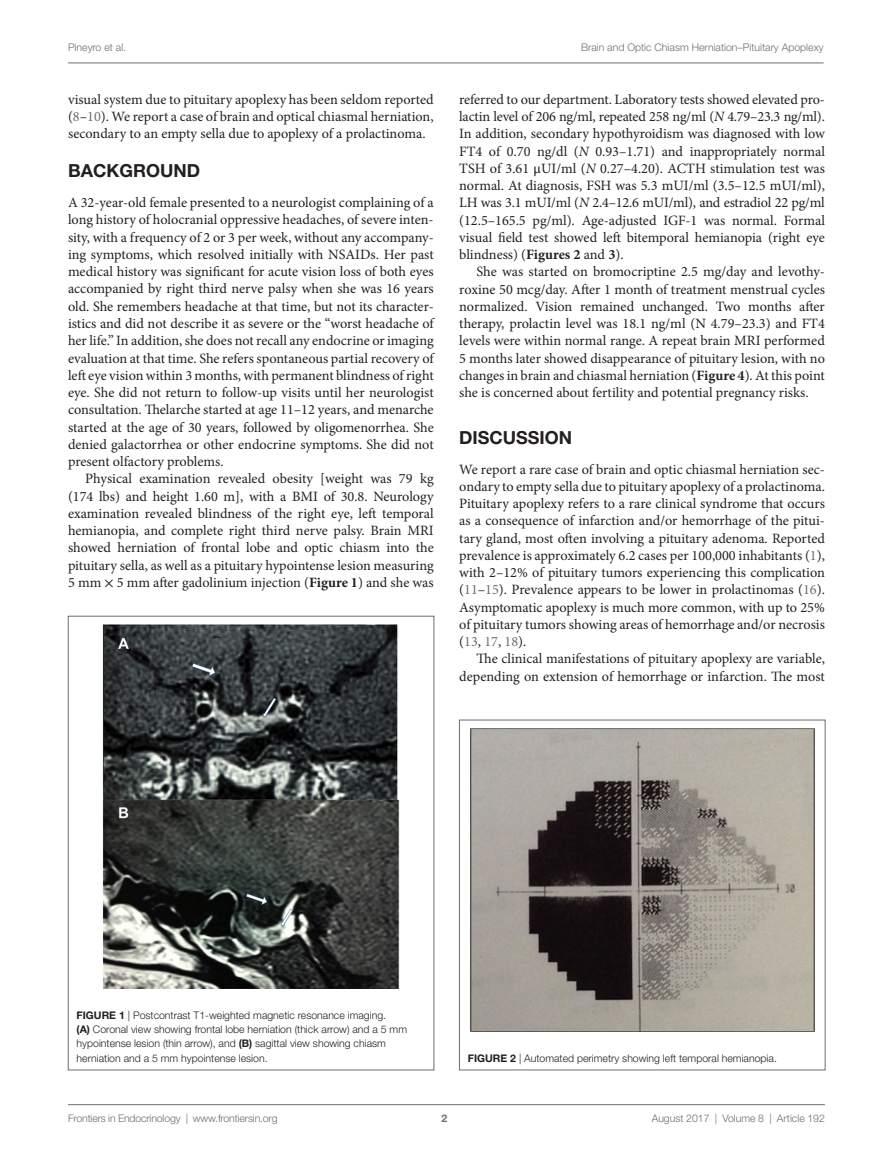
<style>
.page{position:relative;width:893px;height:1170px;background:#fff}
.page>*{position:absolute;margin:0;border:0;box-sizing:border-box;transform-origin:0 0}
.t1{font:700 18px "Helvetica Neue LT Std";color:#231f20}
.t2{font:14.25px/17.2px "Minion Pro";letter-spacing:-.005em;color:#231f20;text-align:justify}
.t3{font:300 10.5px/14.2px "Helvetica Neue LT Std";color:#231f20}
.t4{font:300 10.5px "Helvetica Neue LT Std";color:#6c6d70}
.t5{font:700 10.5px "Helvetica Neue LT Std";color:#6c6d70}
.s1{color:#6c6d70}
.s2{font-family:"STIX General"}
.s3{font-weight:700}
.s4{font-style:italic}
</style>
<div class="page">
<img style="left:470px;top:728px;width:345px;height:303px">
<img style="left:102px;top:624px;width:298px;height:364px">
<hr style="left:68px;top:63px;width:756px;height:1px;background:#6c6d70">
<hr style="left:68px;top:1104px;width:757px;height:1px;background:#6c6d70">
<p class="t4" style="left:68px;top:41px;width:60px">Pineyro et al.</p>
<p class="t4" style="left:581px;top:41px;width:244px">Brain and Optic Chiasm Herniation–Pituitary Apoplexy</p>
<p class="t2" style="left:68px;top:90px;width:367px">visual system due to pituitary apoplexy has been seldom reported (<span class="s1">8</span>–<span class="s1">10</span>). We report a case of brain and optical chiasmal herniation, secondary to an empty sella due to apoplexy of a prolactinoma.</p>
<p class="t1" style="left:68px;top:159px;width:134px">BACKGROUND</p>
<p class="t2" style="left:68px;top:194px;width:367px">A 32-year-old female presented to a neurologist complaining of a long history of holocranial oppressive headaches, of severe inten&shy;sity, with a frequency of 2 or 3 per week, without any accompany&shy;ing symptoms, which resolved initially with NSAIDs. Her past medical history was significant for acute vision loss of both eyes accompanied by right third nerve palsy when she was 16 years old. She remembers headache at that time, but not its character&shy;istics and did not describe it as severe or the “worst headache of her life.” In addition, she does not recall any endocrine or imaging evaluation at that time. She refers spontaneous partial recovery of left eye vision within 3 months, with permanent blindness of right eye. She did not return to follow-up visits until her neurologist consultation. Thelarche started at age 11–12 years, and menarche started at the age of 30 years, followed by oligomenorrhea. She denied galactorrhea or other endocrine symptoms. She did not present olfactory problems.</p>
<p class="t2" style="left:68px;top:470px;width:367px;text-indent:17px">Physical examination revealed obesity [weight was 79 kg (174 lbs) and height 1.60 m], with a BMI of 30.8. Neurology examination revealed blindness of the right eye, left temporal hemianopia, and complete right third nerve palsy. Brain MRI showed herniation of frontal lobe and optic chiasm into the pituitary sella, as well as a pituitary hypointense lesion measuring 5 mm <span class="s2">×</span> 5 mm after gadolinium injection (<span class="s3">Figure 1</span>) and she was</p>
<p class="t2" style="left:459px;top:91px;width:367px">referred to our department. Laboratory tests showed elevated pro&shy;lactin level of 206 ng/ml, repeated 258 ng/ml (<span class="s4">N</span> 4.79–23.3 ng/ml).<br>In addition, secondary hypothyroidism was diagnosed with low FT4 of 0.70 ng/dl (<span class="s4">N</span> 0.93–1.71) and inappropriately normal TSH of 3.61 <span class="s2">μ</span>UI/ml (<span class="s4">N</span> 0.27–4.20). ACTH stimulation test was normal. At diagnosis, FSH was 5.3 mUI/ml (3.5–12.5 mUI/ml), LH was 3.1 mUI/ml (<span class="s4">N</span> 2.4–12.6 mUI/ml), and estradiol 22 pg/ml (12.5–165.5 pg/ml). Age-adjusted IGF-1 was normal. Formal visual field test showed left bitemporal hemianopia (right eye blindness) (<span class="s3">Figures 2</span> and <span class="s3">3</span>).</p>
<p class="t2" style="left:459px;top:263px;width:367px;text-indent:17px">She was started on bromocriptine 2.5 mg/day and levothy&shy;roxine 50 mcg/day. After 1 month of treatment menstrual cycles normalized. Vision remained unchanged. Two months after therapy, prolactin level was 18.1 ng/ml (N 4.79–23.3) and FT4 levels were within normal range. A repeat brain MRI performed 5 months later showed disappearance of pituitary lesion, with no changes in brain and chiasmal herniation (<span class="s3">Figure 4</span>). At this point she is concerned about fertility and potential pregnancy risks.</p>
<p class="t1" style="left:459px;top:426px;width:115px">DISCUSSION</p>
<p class="t2" style="left:459px;top:460px;width:367px">We report a rare case of brain and optic chiasmal herniation sec&shy;ondary to empty sella due to pituitary apoplexy of a prolactinoma.<br>Pituitary apoplexy refers to a rare clinical syndrome that occurs as a consequence of infarction and/or hemorrhage of the pitui&shy;tary gland, most often involving a pituitary adenoma. Reported prevalence is approximately 6.2 cases per 100,000 inhabitants (<span class="s1">1</span>), with 2–12% of pituitary tumors experiencing this complication (<span class="s1">11</span>–<span class="s1">15</span>). Prevalence appears to be lower in prolactinomas (<span class="s1">16</span>).<br>Asymptomatic apoplexy is much more common, with up to 25% of pituitary tumors showing areas of hemorrhage and/or necrosis (<span class="s1">13</span>, <span class="s1">17</span>, <span class="s1">18</span>).</p>
<p class="t2" style="left:459px;top:650px;width:367px;text-align:right">The clinical manifestations of pituitary apoplexy are variable, depending on extension of hemorrhage or infarction. The most</p>
<p class="t3" style="left:77px;top:1007px;width:332px"><span class="s3">FIGURE 1</span> | Postcontrast T1-weighted magnetic resonance imaging.<br><span class="s3">(A)</span> Coronal view showing frontal lobe herniation (thick arrow) and a 5 mm hypointense lesion (thin arrow), and <span class="s3">(B)</span> sagittal view showing chiasm herniation and a 5 mm hypointense lesion.</p>
<p class="t3" style="left:468px;top:1050px;width:311px"><span class="s3">FIGURE 2</span> | Automated perimetry showing left temporal hemianopia.</p>
<p class="t4" style="left:68px;top:1111px;width:211px">Frontiers in Endocrinology | www.frontiersin.org</p>
<p class="t4" style="left:652px;top:1111px;width:175px">August 2017 | Volume 8 | Article 192</p>
<p class="t5" style="left:441px;top:1111px;width:7px">2</p>
</div>
